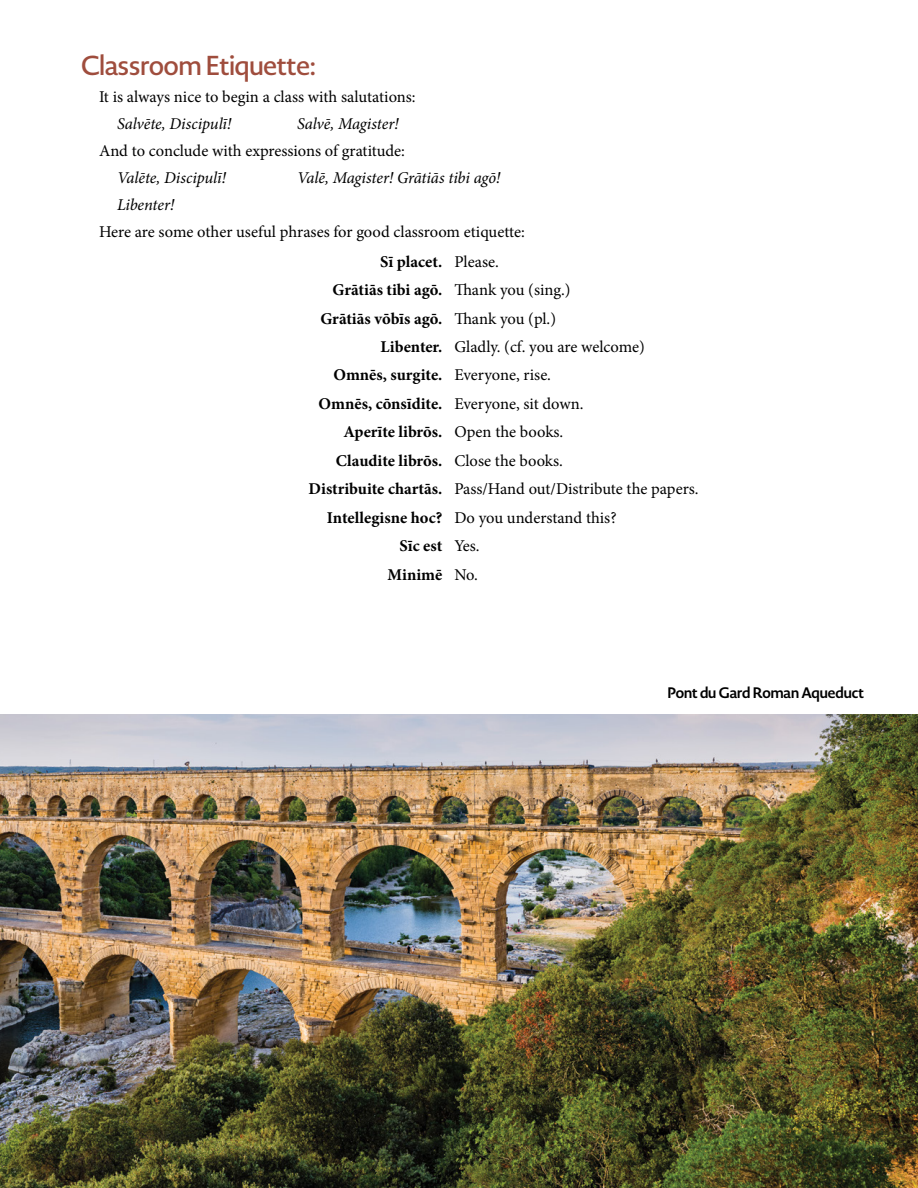
<style>
.page{position:relative;width:918px;height:1188px;background:#fff}
.page>*{position:absolute;margin:0;border:0;box-sizing:border-box;transform-origin:0 0}
.Subhead{font:600 27px "Novel Display";color:#9f4d3d}
.BT_No_Indent{font:16.5px "Minion Pro";letter-spacing:-.005em;color:#000}
.Vocab_Words{font:700 16.5px "Minion Pro";color:#000}
.Body_Text{font:16.5px "Minion Pro";color:#000}
.BT_Inset{font:italic 16.5px "Minion Pro";letter-spacing:-.01em;color:#000}
.Image_Inset{font:700 15px "Novel Display";color:#000}
</style>
<div class="page">
<img style="left:0;top:715px;width:918px;height:473px">
<p class="Subhead" style="left:81px;top:48px;width:236px">Classroom Etiquette:</p>
<p class="Body_Text" style="left:99px;top:85px;width:318px">It is always nice to begin a class with salutations:</p>
<p class="BT_Inset" style="left:117px;top:112px;width:116px">Salvēte, Discipulī!</p>
<p class="BT_Inset" style="left:297px;top:112px;width:103px">Salvē, Magister!</p>
<p class="Body_Text" style="left:99px;top:139px;width:308px">And to conclude with expressions of gratitude:</p>
<p class="BT_Inset" style="left:117px;top:166px;width:111px">Valēte, Discipulī!</p>
<p class="BT_Inset" style="left:297px;top:166px;width:205px">Valē, Magister! Grātiās tibi agō!</p>
<p class="BT_Inset" style="left:117px;top:193px;width:59px">Libenter!</p>
<p class="Body_Text" style="left:99px;top:220px;width:428px">Here are some other useful phrases for good classroom etiquette:</p>
<p class="Vocab_Words" style="left:380px;top:250px;width:64px">Sī placet.</p>
<p class="BT_No_Indent" style="left:454px;top:250px;width:46px">Please.</p>
<p class="Vocab_Words" style="left:333px;top:278px;width:111px">Grātiās tibi agō.</p>
<p class="BT_No_Indent" style="left:454px;top:279px;width:118px">Thank you (sing.)</p>
<p class="Vocab_Words" style="left:320px;top:307px;width:123px">Grātiās vōbīs agō.</p>
<p class="BT_No_Indent" style="left:454px;top:307px;width:103px">Thank you (pl.)</p>
<p class="Vocab_Words" style="left:381px;top:335px;width:63px">Libenter.</p>
<p class="BT_No_Indent" style="left:454px;top:336px;width:192px">Gladly. (cf. you are welcome)</p>
<p class="Vocab_Words" style="left:333px;top:364px;width:110px">Omnēs, surgite.</p>
<p class="BT_No_Indent" style="left:454px;top:364px;width:98px">Everyone, rise.</p>
<p class="Vocab_Words" style="left:319px;top:392px;width:125px">Omnēs, cōnsīdite.</p>
<p class="BT_No_Indent" style="left:454px;top:393px;width:131px">Everyone, sit down.</p>
<p class="Vocab_Words" style="left:344px;top:421px;width:100px">Aperīte librōs.</p>
<p class="BT_No_Indent" style="left:454px;top:421px;width:111px">Open the books.</p>
<p class="Vocab_Words" style="left:336px;top:449px;width:108px">Claudite librōs.</p>
<p class="BT_No_Indent" style="left:454px;top:450px;width:110px">Close the books.</p>
<p class="Vocab_Words" style="left:309px;top:478px;width:135px">Distribuite chartās.</p>
<p class="BT_No_Indent" style="left:454px;top:478px;width:246px">Pass/Hand out/Distribute the papers.</p>
<p class="Vocab_Words" style="left:327px;top:506px;width:117px">Intellegisne hoc?</p>
<p class="BT_No_Indent" style="left:454px;top:507px;width:164px">Do you understand this?</p>
<p class="Vocab_Words" style="left:400px;top:535px;width:44px">Sīc est</p>
<p class="BT_No_Indent" style="left:454px;top:535px;width:27px">Yes.</p>
<p class="Vocab_Words" style="left:388px;top:563px;width:56px">Minimē</p>
<p class="BT_No_Indent" style="left:454px;top:564px;width:25px">No.</p>
<p class="Image_Inset" style="left:667px;top:683px;width:198px">Pont du Gard Roman Aqueduct</p>
</div>
